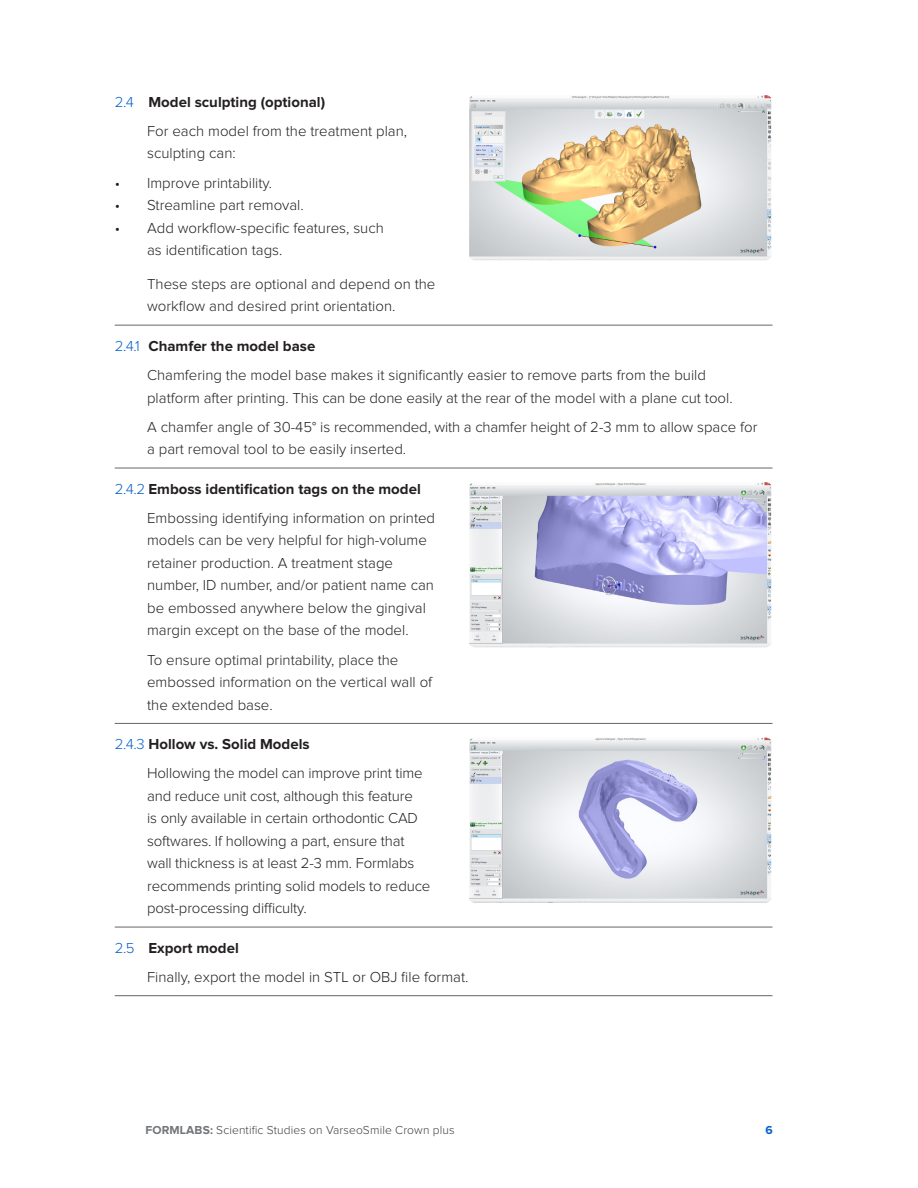
<style>
.page{position:relative;width:918px;height:1188px;background:#fff}
.page>*{position:absolute;margin:0;border:0;box-sizing:border-box;transform-origin:0 0}
.t1{font:300 15px/22.5px "Proxima Nova";color:#231f20}
.t2{font:300 12px "Proxima Nova";letter-spacing:.01em;color:#414042}
.t3{font:700 12px "Proxima Nova";color:#0762c8}
.s1{color:#0762c8}
.s2{font-weight:700}
.s3{font-weight:700;color:#727579}
</style>
<div class="page">
<hr style="left:115px;top:995px;width:344px;height:1px;background:#63666a">
<hr style="left:459px;top:995px;width:314px;height:1px;background:#63666a">
<hr style="left:115px;top:325px;width:344px;height:1px;background:#63666a">
<hr style="left:459px;top:325px;width:314px;height:1px;background:#63666a">
<hr style="left:115px;top:468px;width:344px;height:1px;background:#63666a">
<hr style="left:459px;top:468px;width:314px;height:1px;background:#63666a">
<hr style="left:115px;top:723px;width:344px;height:1px;background:#63666a">
<hr style="left:459px;top:723px;width:314px;height:1px;background:#63666a">
<hr style="left:115px;top:927px;width:344px;height:1px;background:#63666a">
<hr style="left:459px;top:927px;width:314px;height:1px;background:#63666a">
<img style="left:469px;top:95px;width:302px;height:165px">
<img style="left:469px;top:482px;width:302px;height:165px">
<img style="left:469px;top:738px;width:302px;height:165px">
<p class="t1" style="left:147px;top:88px;width:261px;line-height:29.2px;text-indent:-32px"><span class="s1">2.4</span> <span class="s2">Model sculpting (optional)<br></span>For each model from the treatment plan,</p>
<p class="t1" style="left:147px;top:143px;width:90px">sculpting can:</p>
<p class="t1" style="left:115px;top:172px;width:159px">• Improve printability.</p>
<p class="t1" style="left:115px;top:195px;width:191px">• Streamline part removal.</p>
<p class="t1" style="left:147px;top:217px;width:238px;text-indent:-32px">• Add workflow-specific features, such as identification tags.</p>
<p class="t1" style="left:147px;top:273px;width:290px">These steps are optional and depend on the workflow and desired print orientation.</p>
<p class="t1" style="left:147px;top:332px;width:560px;line-height:29.2px;text-indent:-32px"><span class="s1">2.4.1</span> <span class="s2">Chamfer the model base<br></span>Chamfering the model base makes it significantly easier to remove parts from the build</p>
<p class="t1" style="left:147px;top:384px;width:612px;line-height:29.2px">platform after printing. This can be done easily at the rear of the model with a plane cut tool.<br>A chamfer angle of 30-45° is recommended, with a chamfer height of 2-3 mm to allow space for</p>
<p class="t1" style="left:147px;top:439px;width:261px">a part removal tool to be easily inserted.</p>
<p class="t1" style="left:147px;top:475px;width:290px;line-height:29.2px;text-indent:-32px"><span class="s1">2.4.2</span> <span class="s2">Emboss identification tags on the model<br></span>Embossing identifying information on printed</p>
<p class="t1" style="left:147px;top:530px;width:288px">models can be very helpful for high-volume retainer production. A treatment stage number, ID number, and/or patient name can be embossed anywhere below the gingival margin except on the base of the model.</p>
<p class="t1" style="left:147px;top:649px;width:287px">To ensure optimal printability, place the embossed information on the vertical wall of the extended base.</p>
<p class="t1" style="left:147px;top:730px;width:277px;line-height:29.2px;text-indent:-32px"><span class="s1">2.4.3</span> <span class="s2">Hollow vs. Solid Models<br></span>Hollowing the model can improve print time</p>
<p class="t1" style="left:147px;top:785px;width:285px">and reduce unit cost, although this feature<br>is only available in certain orthodontic CAD softwares. If hollowing a part, ensure that wall thickness is at least 2-3 mm. Formlabs recommends printing solid models to reduce post-processing difficulty.</p>
<p class="t1" style="left:147px;top:934px;width:323px;line-height:29.2px;text-indent:-32px"><span class="s1">2.5</span> <span class="s2">Export model<br></span>Finally, export the model in STL or OBJ file format.</p>
<p class="t2" style="left:146px;top:1125px;width:311px"><span class="s3">FORMLABS:</span> Scientific Studies on VarseoSmile Crown plus</p>
<p class="t3" style="left:765px;top:1125px;width:9px">6</p>
</div>
